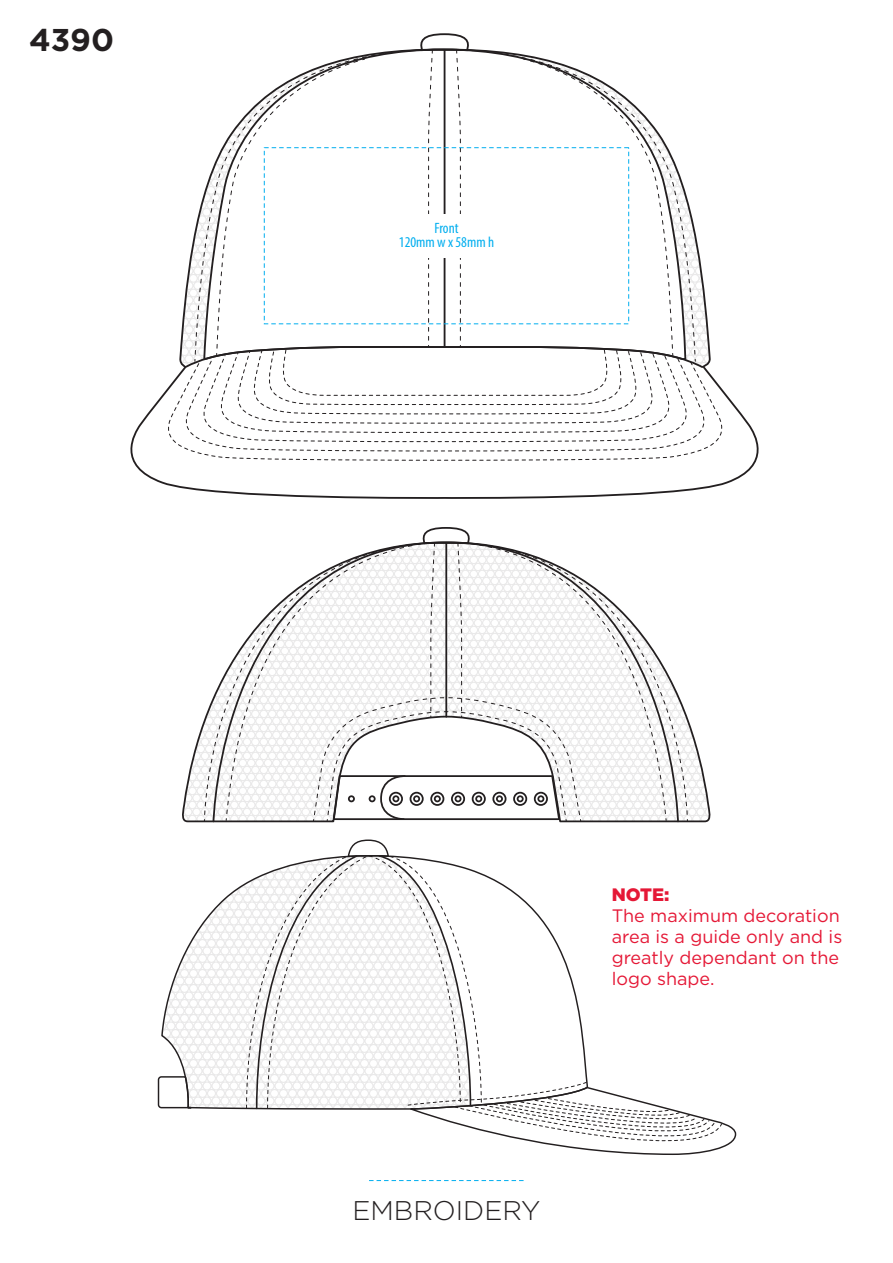
<style>
.page{position:relative;width:893px;height:1263px;background:#fff}
.page>*{position:absolute;margin:0;border:0;box-sizing:border-box;transform-origin:0 0}
.t1{font:700 31.5px "Gotham";color:#231f20}
.t2{font:300 27px "Gotham";color:#231f20}
.t3{font:18px/21px "Gotham";color:#e51836}
.t4{font:900 18px "Gotham";color:#e51836}
.t5{font:condensed 15px/13.5px "Myriad Pro";color:#00aeef;text-align:center}
</style>
<div class="page">
<svg style="left:369px;top:1180px;width:155px;height:1px"></svg>
<svg style="left:179px;top:235px;width:531px;height:123px"></svg>
<svg style="left:182px;top:719px;width:529px;height:104px"></svg>
<svg style="left:204px;top:577px;width:484px;height:241px"></svg>
<svg style="left:130px;top:399px;width:629px;height:100px"></svg>
<svg style="left:159px;top:374px;width:573px;height:88px"></svg>
<svg style="left:179px;top:358px;width:533px;height:95px"></svg>
<svg style="left:194px;top:33px;width:502px;height:410px"></svg>
<svg style="left:313px;top:527px;width:268px;height:294px"></svg>
<svg style="left:161px;top:882px;width:85px;height:228px"></svg>
<svg style="left:157px;top:1075px;width:36px;height:34px"></svg>
<svg style="left:246px;top:839px;width:491px;height:316px"></svg>
<div style="left:264px;top:147px;width:365px;height:177px;border:1px dashed #00aeef"></div>
<div style="left:391px;top:214px;width:111px;height:44px;background:#fff"></div>
<h1 class="t1" style="left:29px;top:22px;width:86px">4390</h1>
<p class="t5" style="left:399px;top:222px;width:97px">Front<br>120mm w x 58mm h</p>
<p class="t4" style="left:612px;top:884px;width:59px">NOTE:</p>
<p class="t3" style="left:612px;top:904px;width:232px">The maximum decoration area is a guide only and is greatly dependant on the logo shape.</p>
<h2 class="t2" style="left:352px;top:1195px;width:190px">EMBROIDERY</h2>
</div>
